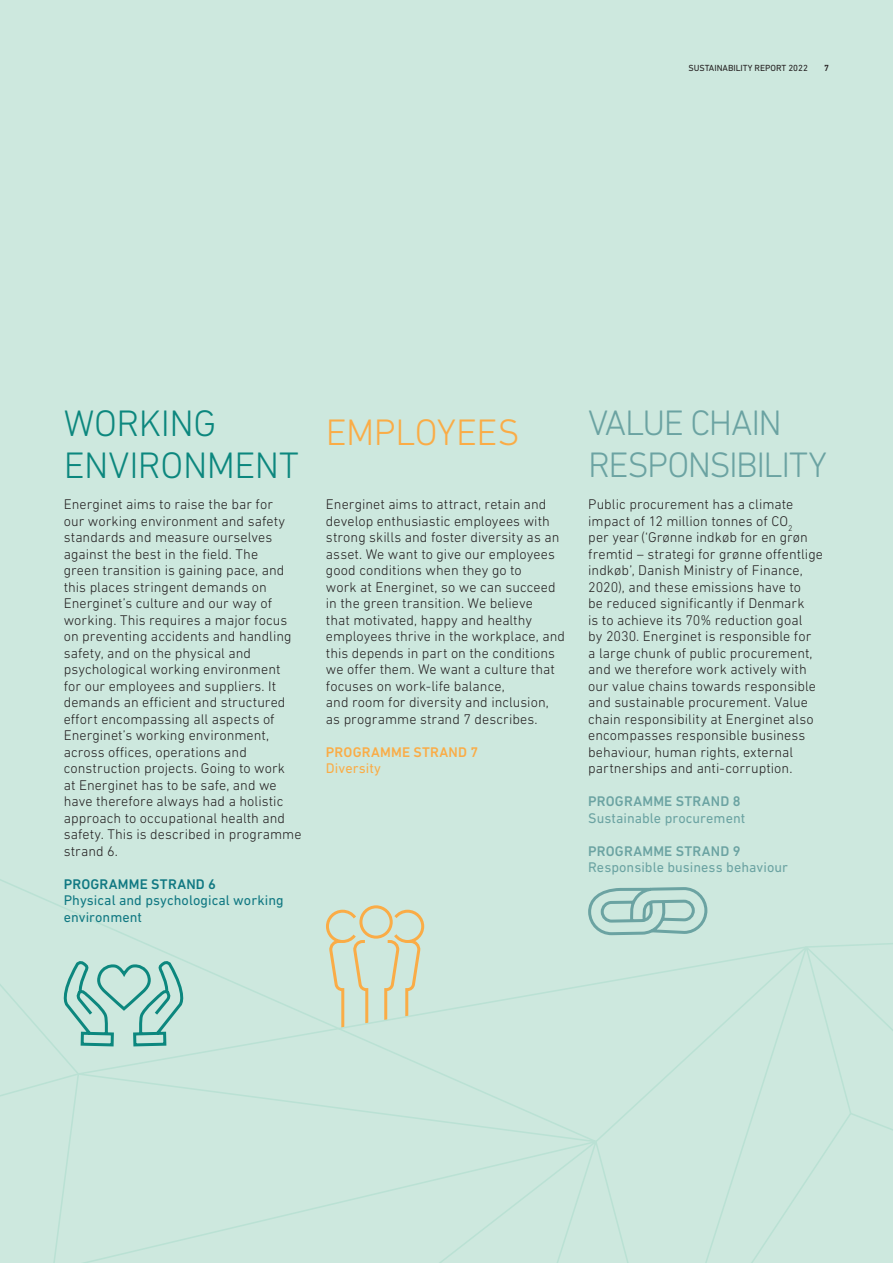
<style>
.page{position:relative;width:893px;height:1263px;background:#cde8de}
.page>*{position:absolute;margin:0;border:0;box-sizing:border-box;transform-origin:0 0}
.t1{font:300 37.5px/41.2px "DIN Next LT Pro";letter-spacing:-.01em;color:#0c877e}
.t2{font:300 37.5px "DIN Next LT Pro";letter-spacing:-.015em;color:#faac46}
.t3{font:300 36px/41.2px "DIN Next LT Pro";letter-spacing:-.045em;color:#6ba3a2}
.t4{font:300 14.25px/16.5px "DIN Next LT Pro";letter-spacing:.005em;color:#231f20}
.t5{font:14.25px "DIN Next LT Pro";letter-spacing:.005em;color:#6ba3a2}
.t6{font:14.25px/16.5px "DIN Next LT Pro";letter-spacing:.005em;color:#107882}
.t7{font:500 14.25px "DIN Next LT Pro";letter-spacing:.01em;color:#6ba3a2}
.t8{font:500 14.25px "DIN Next LT Pro";letter-spacing:.01em;color:#107882}
.t9{font:500 14.25px "DIN Next LT Pro";letter-spacing:.01em;color:#faac46}
.t10{font:14.25px "DIN Next LT Pro";letter-spacing:.005em;color:#faac46}
.t11{font:9px "DIN Next LT Pro";color:#231f20}
.t12{font:500 9px "DIN Next LT Pro";color:#231f20}
</style>
<div class="page">
<svg style="left:0;top:879px;width:893px;height:384px"></svg>
<p class="t11" style="left:688px;top:62px;width:121px">SUSTAINABILITY REPORT 2022</p>
<p class="t12" style="left:824px;top:62px;width:6px">7</p>
<h1 class="t1" style="left:64px;top:403px;width:237px">WORKING<br>ENVIRONMENT</h1>
<p class="t4" style="left:64px;top:496px;width:239px">Energinet aims to raise the bar for<br>our working environment and safety standards and measure ourselves against the best in the field. The<br>green transition is gaining pace, and this places stringent demands on Energinet’s culture and our way of working. This requires a major focus on preventing accidents and handling safety, and on the physical and psychological working environment<br>for our employees and suppliers. It demands an efficient and structured effort encompassing all aspects of Energinet’s working environment, across offices, operations and construction projects. Going to work<br>at Energinet has to be safe, and we have therefore always had a holistic approach to occupational health and safety. This is described in programme strand 6.</p>
<p class="t8" style="left:64px;top:876px;width:154px">PROGRAMME STRAND 6</p>
<p class="t6" style="left:64px;top:892px;width:221px">Physical and psychological working environment</p>
<h1 class="t2" style="left:326px;top:411px;width:195px">EMPLOYEES</h1>
<p class="t4" style="left:326px;top:496px;width:241px">Energinet aims to attract, retain and develop enthusiastic employees with strong skills and foster diversity as an asset. We want to give our employees good conditions when they go to<br>work at Energinet, so we can succeed in the green transition. We believe<br>that motivated, happy and healthy employees thrive in the workplace, and this depends in part on the conditions we offer them. We want a culture that focuses on work-life balance,<br>and room for diversity and inclusion, as programme strand 7 describes.</p>
<p class="t9" style="left:326px;top:744px;width:154px">PROGRAMME STRAND 7</p>
<p class="t10" style="left:326px;top:760px;width:57px">Diversity</p>
<h2 class="t3" style="left:588px;top:402px;width:240px">VALUE CHAIN<br>RESPONSIBILITY</h2>
<p class="t4" style="left:588px;top:496px;width:236px">Public procurement has a climate impact of 12 million tonnes of CO<sub>2<br></sub>per year(‘Grønne indkøb for en grøn fremtid – strategi for grønne offentlige indkøb’, Danish Ministry of Finance, 2020), and these emissions have to<br>be reduced significantly if Denmark<br>is to achieve its 70% reduction goal<br>by 2030. Energinet is responsible for<br>a large chunk of public procurement, and we therefore work actively with our value chains towards responsible and sustainable procurement. Value chain responsibility at Energinet also encompasses responsible business behaviour, human rights, external partnerships and anti-corruption.</p>
<p class="t7" style="left:588px;top:793px;width:154px">PROGRAMME STRAND 8</p>
<p class="t5" style="left:588px;top:810px;width:159px">Sustainable procurement</p>
<p class="t7" style="left:588px;top:843px;width:154px">PROGRAMME STRAND 9</p>
<p class="t5" style="left:588px;top:859px;width:201px">Responsible business behaviour</p>
</div>
